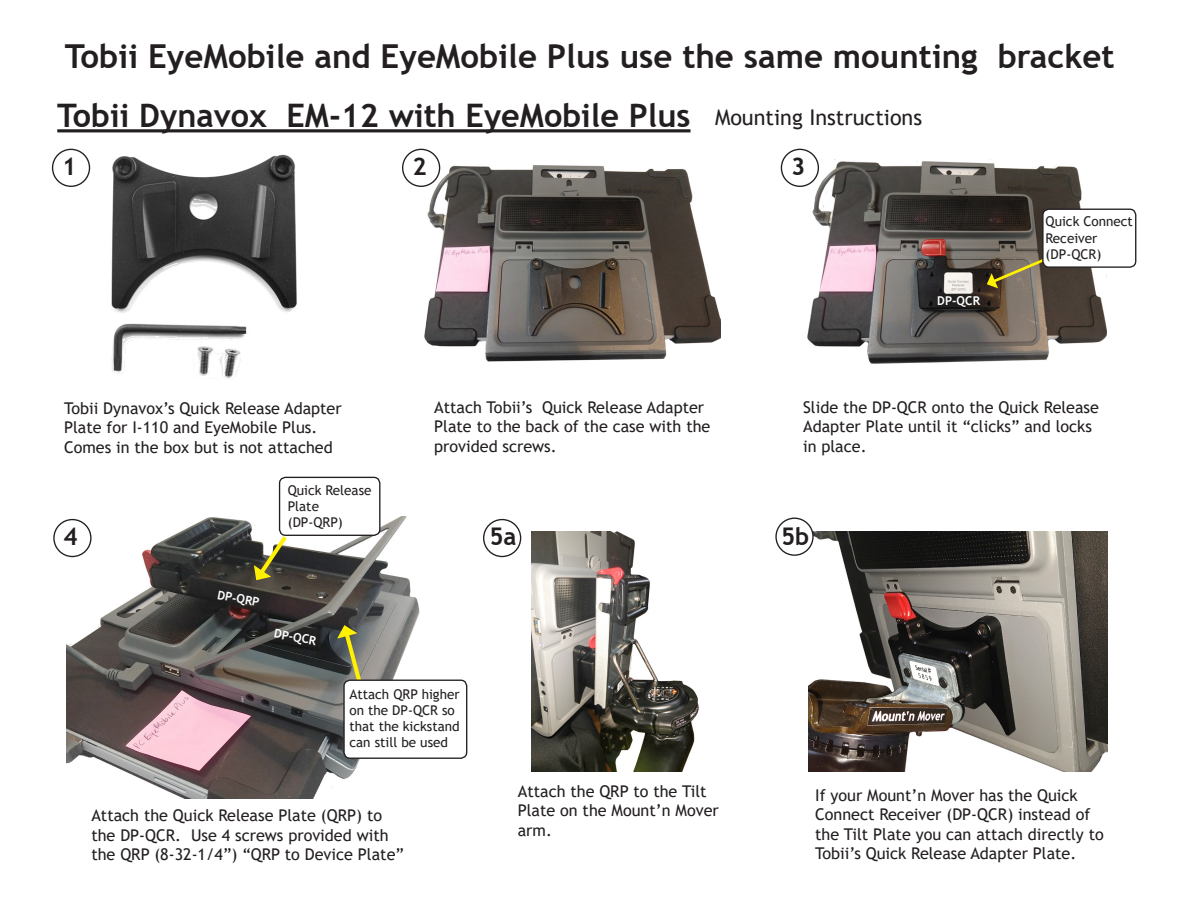
<style>
.page{position:relative;width:1188px;height:918px;background:#fff}
.page>*{position:absolute;margin:0;border:0;box-sizing:border-box;transform-origin:0 0}
.t1{font:700 33px "Trebuchet MS";color:#231f20}
.t2{font:700 32.4px "Trebuchet MS";color:#231f20}
.t3{font:700 24.3px "Trebuchet MS";color:#231f20}
.t4{font:21.6px "Trebuchet MS";color:#231f20}
.t5{font:16.2px/19.5px "Trebuchet MS";color:#231f20}
.t6{font:13.5px/16.2px "Trebuchet MS";color:#231f20}
.t7{font:700 12.15px "Trebuchet MS";color:#fff}
</style>
<div class="page">
<hr style="left:57px;top:129px;width:634px;height:3px;background:#231f20">
<img style="left:111px;top:154px;width:186px;height:225px">
<img style="left:424px;top:165px;width:296px;height:197px">
<img style="left:807px;top:160px;width:299px;height:204px">
<img style="left:531px;top:532px;width:168px;height:239px">
<img style="left:67px;top:517px;width:359px;height:281px">
<img style="left:808px;top:532px;width:299px;height:239px">
<svg style="left:987px;top:248px;width:81px;height:40px;background:#73684c"></svg>
<div style="left:1043px;top:209px;width:93px;height:58px;background:#fff;border-radius:6px"></div>
<div style="left:1042px;top:209px;width:94px;height:59px;border:1px solid #231f20;border-radius:6px"></div>
<svg style="left:254px;top:532px;width:37px;height:48px"></svg>
<div style="left:280px;top:477px;width:100px;height:58px;background:#fff;border-radius:6px"></div>
<div style="left:279px;top:477px;width:101px;height:59px;border:1px solid #231f20;border-radius:6px"></div>
<svg style="left:337px;top:625px;width:29px;height:67px;background:#7d7e54"></svg>
<div style="left:344px;top:680px;width:123px;height:78px;background:#fff;border-radius:6px"></div>
<div style="left:343px;top:680px;width:124px;height:79px;border:1px solid #231f20;border-radius:6px"></div>
<div style="left:52px;top:149px;width:38px;height:38px;border:1px solid #231f20;border-radius:50%"></div>
<div style="left:403px;top:149px;width:37px;height:37px;background:#fff;border-radius:50%"></div>
<div style="left:402px;top:149px;width:38px;height:38px;border:1px solid #231f20;border-radius:50%"></div>
<div style="left:781px;top:149px;width:37px;height:37px;background:#fff;border-radius:50%"></div>
<div style="left:781px;top:149px;width:38px;height:38px;border:1px solid #231f20;border-radius:50%"></div>
<div style="left:54px;top:520px;width:37px;height:37px;background:#fff;border-radius:50%"></div>
<div style="left:53px;top:519px;width:39px;height:38px;border:1px solid #231f20;border-radius:50%"></div>
<div style="left:483px;top:519px;width:38px;height:38px;border:1px solid #231f20;border-radius:50%"></div>
<div style="left:776px;top:518px;width:37px;height:37px;background:#fff;border-radius:50%"></div>
<div style="left:775px;top:518px;width:39px;height:38px;border:1px solid #231f20;border-radius:50%"></div>
<p class="t1" style="left:65px;top:36px;width:1051px">Tobii EyeMobile and EyeMobile Plus use the same mounting bracket</p>
<p class="t2" style="left:57px;top:95px;width:635px">Tobii Dynavox EM-12 with EyeMobile Plus</p>
<p class="t4" style="left:715px;top:104px;width:209px">Mounting Instructions</p>
<p class="t3" style="left:62px;top:151px;width:16px">1</p>
<p class="t3" style="left:412px;top:151px;width:16px">2</p>
<p class="t3" style="left:791px;top:151px;width:16px">3</p>
<p class="t7" style="left:937px;top:293px;width:44px;rotate:-1deg">DP-QCR</p>
<p class="t6" style="left:1046px;top:213px;width:89px">Quick Connect</p>
<p class="t6" style="left:1046px;top:230px;width:53px">Receiver</p>
<p class="t6" style="left:1046px;top:246px;width:57px">(DP-QCR)</p>
<p class="t5" style="left:64px;top:398px;width:279px">Tobii Dynavox’s Quick Release Adapter</p>
<p class="t5" style="left:64px;top:418px;width:270px">Plate for I-110 and EyeMobile Plus.<br>Comes in the box but is not attached</p>
<p class="t5" style="left:434px;top:397px;width:278px">Attach Tobii’s Quick Release Adapter<br>Plate to the back of the case with the provided screws.</p>
<p class="t5" style="left:803px;top:397px;width:297px">Slide the DP-QCR onto the Quick Release</p>
<p class="t5" style="left:803px;top:417px;width:290px">Adapter Plate until it “clicks” and locks in place.</p>
<p class="t6" style="left:288px;top:482px;width:85px">Quick Release</p>
<p class="t6" style="left:288px;top:498px;width:33px">Plate</p>
<p class="t6" style="left:288px;top:514px;width:57px">(DP-QRP)</p>
<p class="t3" style="left:64px;top:521px;width:16px">4</p>
<p class="t3" style="left:489px;top:521px;width:29px">5a</p>
<p class="t3" style="left:781px;top:521px;width:30px">5b</p>
<p class="t7" style="left:219px;top:587px;width:44px;rotate:10deg">DP-QRP</p>
<p class="t7" style="left:276px;top:626px;width:44px;rotate:10deg">DP-QCR</p>
<p class="t6" style="left:349px;top:686px;width:112px">Attach QRP higher on the DP-QCR so that the kickstand can still be used</p>
<p class="t5" style="left:91px;top:806px;width:299px">Attach the Quick Release Plate (QRP) to the DP-QCR. Use 4 screws provided with</p>
<p class="t5" style="left:91px;top:845px;width:314px">the QRP (8-32-1/4”) “QRP to Device Plate”</p>
<p class="t5" style="left:518px;top:781px;width:203px">Attach the QRP to the Tilt<br>Plate on the Mount’n Mover arm.</p>
<p class="t5" style="left:815px;top:785px;width:277px">If your Mount’n Mover has the Quick<br>Connect Receiver (DP-QCR) instead of</p>
<p class="t5" style="left:815px;top:824px;width:290px">the Tilt Plate you can attach directly to</p>
<p class="t5" style="left:815px;top:844px;width:263px">Tobii’s Quick Release Adapter Plate.</p>
</div>
